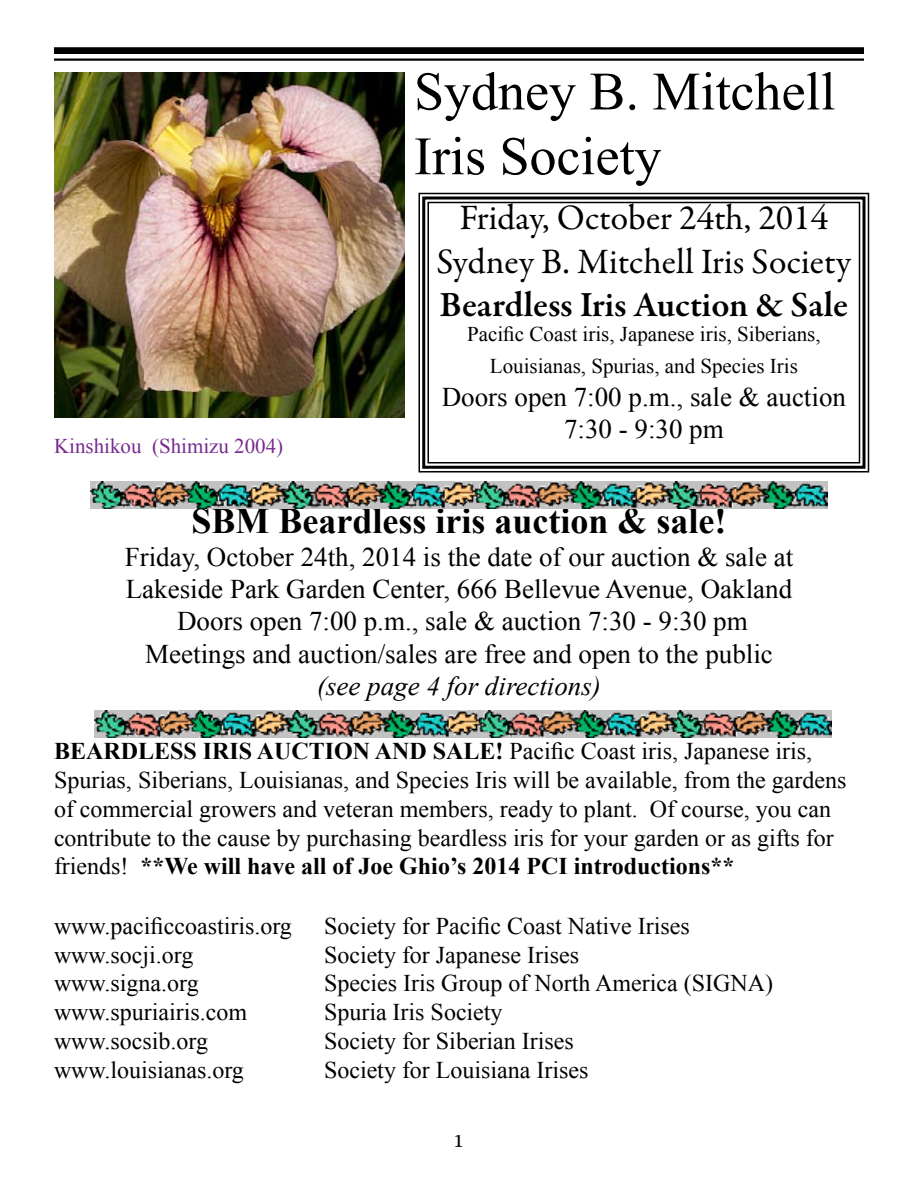
<style>
.page{position:relative;width:918px;height:1188px;background:#fff}
.page>*{position:absolute;margin:0;border:0;box-sizing:border-box;transform-origin:0 0}
.t1{font:54px/64.8px "Times New Roman";color:#000}
.t2{font:36px/43.2px "Garamond Premr Pro";color:#000;text-align:center}
.t3{font:700 36px "Times New Roman";color:#000}
.t4{font:600 36px "Garamond Premr Pro";color:#000}
.t5{font:27px/32.4px "Times New Roman";color:#000;text-align:center}
.t6{font:italic 27px "Times New Roman";color:#000}
.t7{font:24px/28.8px "Times New Roman";color:#000}
.t8{font:21px/32.4px "Times New Roman";color:#000;text-align:center}
.t9{font:21px "Times New Roman";color:#772a8f}
.t10{font:18px "Plantagenet Cherokee";color:#000}
.s1{font-weight:700}
</style>
<div class="page">
<div style="left:54px;top:47px;width:810px;height:7px;background:#000"></div>
<hr style="left:54px;top:58px;width:810px;height:3px;background:#000">
<svg style="left:418px;top:192px;width:452px;height:281px"></svg>
<div style="left:422px;top:196px;width:444px;height:273px;border:3px solid #000"></div>
<div style="left:427px;top:202px;width:433px;height:262px;border:2px solid #000"></div>
<img style="left:91px;top:482px;width:736px;height:27px">
<img style="left:94px;top:711px;width:737px;height:27px">
<img style="left:54px;top:72px;width:351px;height:345px">
<p class="t9" style="left:54px;top:432px;width:231px">Kinshikou (Shimizu 2004)</p>
<h1 class="t1" style="left:414px;top:58px;width:423px">Sydney B. Mitchell<br>Iris Society</h1>
<h2 class="t2" style="left:437px;top:197px;width:416px">Friday, October 24th, 2014<br>Sydney B. Mitchell Iris Society</h2>
<h2 class="t4" style="left:440px;top:283px;width:410px">Beardless Iris Auction &amp; Sale</h2>
<p class="t8" style="left:467px;top:317px;width:355px">Pacific Coast iris, Japanese iris, Siberians,<br>Louisianas, Spurias, and Species Iris</p>
<p class="t5" style="left:442px;top:380px;width:406px">Doors open 7:00 p.m., sale &amp; auction<br>7:30 - 9:30 pm</p>
<h2 class="t3" style="left:192px;top:496px;width:536px">SBM Beardless iris auction &amp; sale!</h2>
<p class="t5" style="left:125px;top:540px;width:670px">Friday, October 24th, 2014 is the date of our auction &amp; sale at Lakeside Park Garden Center, 666 Bellevue Avenue, Oakland Doors open 7:00 p.m., sale &amp; auction 7:30 - 9:30 pm Meetings and auction/sales are free and open to the public</p>
<p class="t6" style="left:317px;top:668px;width:285px">(see page 4 for directions)</p>
<p class="t7" style="left:54px;top:736px;width:794px"><span class="s1">BEARDLESS IRIS AUCTION AND SALE!</span> Pacific Coast iris, Japanese iris, Spurias, Siberians, Louisianas, and Species Iris will be available, from the gardens of commercial growers and veteran members, ready to plant. Of course, you can contribute to the cause by purchasing beardless iris for your garden or as gifts for friends! <span class="s1">**We will have all of Joe Ghio’s 2014 PCI introductions**</span></p>
<p class="t7" style="left:54px;top:911px;width:239px">www.pacificcoastiris.org</p>
<p class="t7" style="left:324px;top:911px;width:367px">Society for Pacific Coast Native Irises</p>
<p class="t7" style="left:54px;top:940px;width:141px">www.socji.org</p>
<p class="t7" style="left:324px;top:940px;width:257px">Society for Japanese Irises</p>
<p class="t7" style="left:54px;top:969px;width:146px">www.signa.org</p>
<p class="t7" style="left:324px;top:969px;width:451px">Species Iris Group of North America (SIGNA)</p>
<p class="t7" style="left:54px;top:997px;width:195px">www.spuriairis.com</p>
<p class="t7" style="left:324px;top:997px;width:180px">Spuria Iris Society</p>
<p class="t7" style="left:54px;top:1026px;width:156px">www.socsib.org</p>
<p class="t7" style="left:324px;top:1026px;width:251px">Society for Siberian Irises</p>
<p class="t7" style="left:54px;top:1055px;width:191px">www.louisianas.org</p>
<p class="t7" style="left:324px;top:1055px;width:266px">Society for Louisiana Irises</p>
<p class="t10" style="left:454px;top:1129px;width:11px">1</p>
</div>
